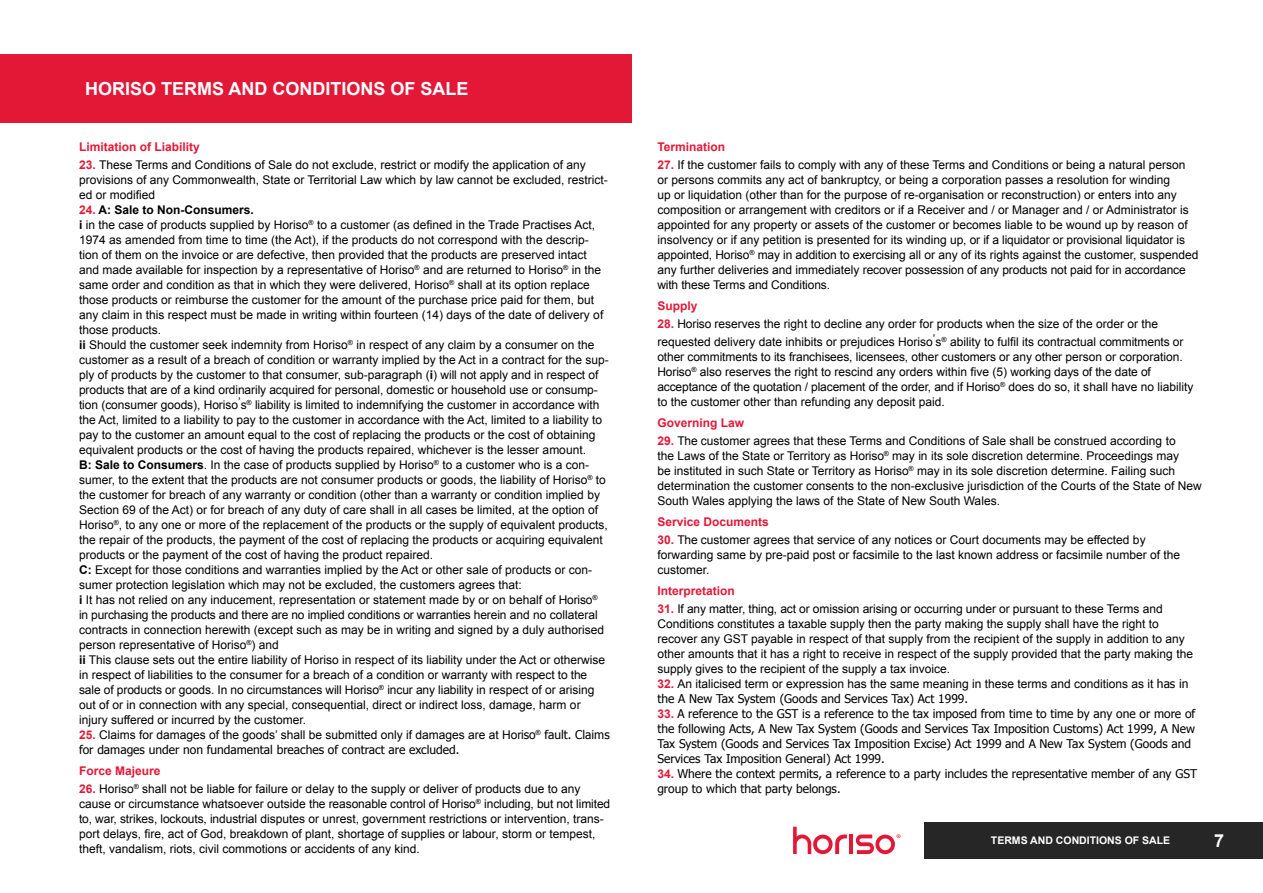
<style>
.page{position:relative;width:1263px;height:893px;background:#fff}
.page>*{position:absolute;margin:0;border:0;box-sizing:border-box;transform-origin:0 0}
.t1{font:700 18px "Arial";color:#fff}
.t2{font:12px/15px "Arial";color:#000}
.t3{font:12px/15px "Tahoma";color:#000}
.t4{font:700 12px "Arial";color:#e31837}
.t5{font:700 10.5px "Arial";color:#fff}
.s1{font-weight:700;color:#e31837}
.s2{font-weight:700}
.s3{font-family:"Tahoma"}
.s4{font-family:"Arial";font-weight:700;color:#e31837}
</style>
<div class="page">
<div style="left:0;top:54px;width:631px;height:68px;background:#e31837"></div>
<div style="left:925px;top:822px;width:338px;height:36px;background:#262627"></div>
<hr style="left:849px;top:834px;width:4px;height:20px;background:#e31837">
<svg style="left:793px;top:827px;width:54px;height:27px"></svg>
<svg style="left:856px;top:834px;width:44px;height:20px"></svg>
<h1 class="t1" style="left:85px;top:77px;width:385px">HORISO TERMS AND CONDITIONS OF SALE</h1>
<p class="t4" style="left:79px;top:139px;width:122px">Limitation of Liability</p>
<p class="t2" style="left:79px;top:157px;width:530px"><span class="s1">23.</span> These Terms and Conditions of Sale do not exclude, restrict or modify the application of any provisions of any Commonwealth, State or Territorial Law which by law cannot be excluded, restrict&shy;ed or modified</p>
<p class="t2" style="left:79px;top:202px;width:531px"><span class="s1">24.</span> <span class="s2">A: Sale to Non-Consumers.<br>i</span> in the case of products supplied by Horiso<sup>®</sup> to a customer (as defined in the Trade Practises Act, 1974 as amended from time to time (the Act), if the products do not correspond with the descrip&shy;tion of them on the invoice or are defective, then provided that the products are preserved intact and made available for inspection by a representative of Horiso<sup>®</sup> and are returned to Horiso<sup>®</sup> in the same order and condition as that in which they were delivered, Horiso<sup>®</sup> shall at its option replace those products or reimburse the customer for the amount of the purchase price paid for them, but any claim in this respect must be made in writing within fourteen (14) days of the date of delivery of those products.<br><span class="s2">ii</span> Should the customer seek indemnity from Horiso<sup>®</sup> in respect of any claim by a consumer on the customer as a result of a breach of condition or warranty implied by the Act in a contract for the sup&shy;ply of products by the customer to that consumer, sub-paragraph (<span class="s2">i</span>) will not apply and in respect of products that are of a kind ordinarily acquired for personal, domestic or household use or consump&shy;tion (consumer goods), Horiso’s<sup>®</sup> liability is limited to indemnifying the customer in accordance with the Act, limited to a liability to pay to the customer in accordance with the Act, limited to a liability to pay to the customer an amount equal to the cost of replacing the products or the cost of obtaining equivalent products or the cost of having the products repaired, whichever is the lesser amount.<br><span class="s2">B: Sale to Consumers</span>. In the case of products supplied by Horiso<sup>®</sup> to a customer who is a con&shy;sumer, to the extent that the products are not consumer products or goods, the liability of Horiso<sup>®</sup> to the customer for breach of any warranty or condition (other than a warranty or condition implied by Section 69 of the Act) or for breach of any duty of care shall in all cases be limited, at the option of Horiso<sup>®</sup>, to any one or more of the replacement of the products or the supply of equivalent products, the repair of the products, the payment of the cost of replacing the products or acquiring equivalent products or the payment of the cost of having the product repaired.<br><span class="s2">C:</span> Except for those conditions and warranties implied by the Act or other sale of products or con&shy;sumer protection legislation which may not be excluded, the customers agrees that:<br><span class="s2">i</span> It has not relied on any inducement, representation or statement made by or on behalf of Horiso<sup>® </sup>in purchasing the products and there are no implied conditions or warranties herein and no collateral contracts in connection herewith (except such as may be in writing and signed by a duly authorised person representative of Horiso<sup>®</sup>) and<br><span class="s2">ii</span> This clause sets out the entire liability of Horiso in respect of its liability under the Act or otherwise in respect of liabilities to the consumer for a breach of a condition or warranty with respect to the sale of products or goods. In no circumstances will Horiso<sup>®</sup> incur any liability in respect of or arising out of or in connection with any special, consequential, direct or indirect loss, damage, harm or injury suffered or incurred by the customer.</p>
<p class="t2" style="left:79px;top:727px;width:532px"><span class="s1">25.</span> Claims for damages of the goods’ shall be submitted only if damages are at Hor<span class="s3">iso</span><sup>®</sup> <span class="s3">fault. Claims</span></p>
<p class="t3" style="left:79px;top:742px;width:382px">for damages under non fundamental breaches of contract are excluded.</p>
<p class="t4" style="left:79px;top:763px;width:83px">Force Majeure</p>
<p class="t2" style="left:79px;top:781px;width:533px"><span class="s1">26.</span> Horiso<sup>®</sup> shall not be liable for failure or delay to the supply or deliver of products due to any cause or circumstance whatsoever outside the reasonable control of Horiso<sup>®</sup> including, but not limited to, war, strikes, lockouts, industrial disputes or unrest, government restrictions or intervention, trans&shy;port delays, fire, act of God, breakdown of plant, shortage of supplies or labour, storm or tempest, theft, vandalism, riots, civil commotions or accidents of any kind.</p>
<p class="t4" style="left:657px;top:139px;width:69px">Termination</p>
<p class="t2" style="left:657px;top:157px;width:543px"><span class="s1">27.</span> If the customer fails to comply with any of these Terms and Conditions or being a natural person or persons commits any act of bankruptcy, or being a corporation passes a resolution for winding<br>up or liquidation (other than for the purpose of re-organisation or reconstruction) or enters into any composition or arrangement with creditors or if a Receiver and / or Manager and / or Administrator is appointed for any property or assets of the customer or becomes liable to be wound up by reason of insolvency or if any petition is presented for its winding up, or if a liquidator or provisional liquidator is appointed, Horiso<sup>®</sup> may in addition to exercising all or any of its rights against the customer, suspended any further deliveries and immediately recover possession of any products not paid for in accordance with these Terms and Conditions.</p>
<p class="t4" style="left:657px;top:298px;width:42px">Supply</p>
<p class="t2" style="left:657px;top:315px;width:528px;line-height:18px"><span class="s1">28.</span> Horiso reserves the right to decline any order for products when the size of the order or the requested delivery date inhibits or prejudices Horiso’s<sup>®</sup> ability to fulfil its contractual commitments or</p>
<p class="t2" style="left:657px;top:349px;width:537px">other commitments to its franchisees, licensees, other customers or any other person or corporation.<br>Horiso<sup>®</sup> also reserves the right to rescind any orders within five (5) working days of the date of acceptance of the quotation / placement of the order, and if Horiso<sup>®</sup> does do so, it shall have no liability to the customer other than refunding any deposit paid.</p>
<p class="t4" style="left:657px;top:415px;width:88px">Governing Law</p>
<p class="t2" style="left:657px;top:433px;width:546px"><span class="s1">29.</span> The customer agrees that these Terms and Conditions of Sale shall be construed according to<br>the Laws of the State or Territory as Horiso<sup>®</sup> may in its sole discretion determine. Proceedings may<br>be instituted in such State or Territory as Horiso<sup>®</sup> may in its sole discretion determine. Failing such determination the customer consents to the non-exclusive jurisdiction of the Courts of the State of New South Wales applying the laws of the State of New South Wales.</p>
<p class="t4" style="left:657px;top:514px;width:113px">Service Documents</p>
<p class="t2" style="left:657px;top:532px;width:524px"><span class="s1">30.</span> The customer agrees that service of any notices or Court documents may be effected by forwarding same by pre-paid post or facsimile to the last known address or facsimile number of the customer.</p>
<p class="t4" style="left:657px;top:583px;width:79px">Interpretation</p>
<p class="t2" style="left:657px;top:601px;width:537px"><span class="s1">31.</span> If any matter, thing, act or omission arising or occurring under or pursuant to these Terms and Conditions constitutes a taxable supply then the party making the supply shall have the right to recover any GST payable in respect of that supply from the recipient of the supply in addition to any other amounts that it has a right to receive in respect of the supply provided that the party making the supply gives to the recipient of the supply a tax invoice.</p>
<p class="t2" style="left:657px;top:676px;width:533px"><span class="s1">32.</span> An italicised term or expression has the same meaning in these terms and conditions as it <span class="s3">has in</span></p>
<p class="t3" style="left:657px;top:691px;width:312px">the A New Tax System (Goods and Services Tax) Act 1999.</p>
<p class="t3" style="left:657px;top:706px;width:539px"><span class="s4">33.</span> A reference to the GST is a reference to the tax imposed from time to time by any one or more of the following Acts, A New Tax System (Goods and Services Tax Imposition Customs) Act 1999, A New Tax System (Goods and Services Tax Imposition Excise) Act 1999 and A New Tax System (Goods and Services Tax Imposition General) Act 1999.</p>
<p class="t3" style="left:657px;top:766px;width:541px"><span class="s4">34.</span> Where the context permits, a reference to a party includes the representative member of any GST group to which that party belongs.</p>
<p class="t5" style="left:991px;top:833px;width:181px">TERMS AND CONDITIONS OF SALE</p>
<h1 class="t1" style="left:1214px;top:829px;width:12px">7</h1>
</div>
